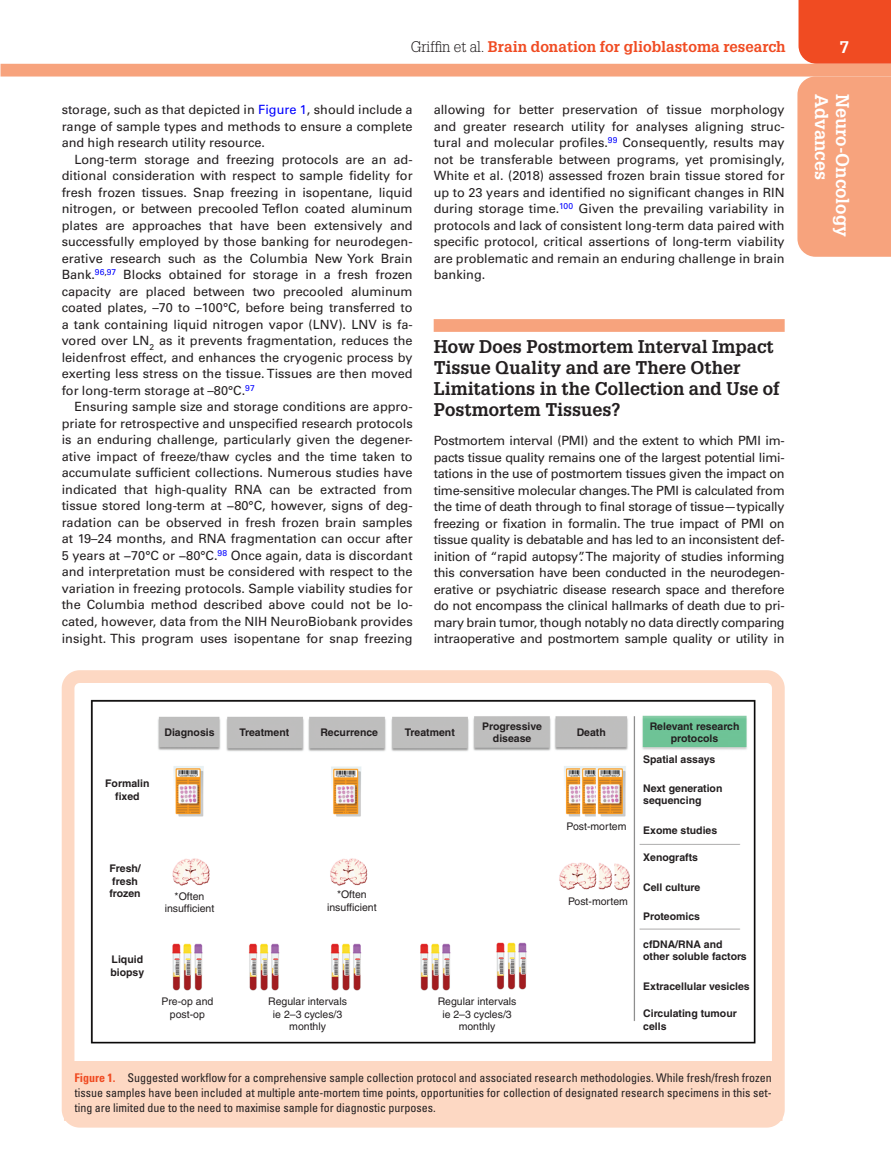
<style>
.page{position:relative;width:891px;height:1175px;background:#fff}
.page>*{position:absolute;margin:0;border:0;box-sizing:border-box;transform-origin:0 0}
.REV_HeadA{font:700 18px/21px "Glypha LT Std";color:#231f20}
.t1{font:700 18px "Glypha LT Std";color:#fff}
.t2{font:700 16.5px "Glypha LT Std";color:#fff}
.t3{font:700 15px "Glypha LT Std";color:#f04b22}
.REV_TextInd{font:12.75px/16.5px "Univers LT Std";color:#231f20;text-align:justify}
.REV_Text{font:12.75px/16.5px "Univers LT Std";letter-spacing:-.02em;color:#231f20;text-align:justify}
.FigCapt{font:condensed 12px/15px "Univers LT Std";color:#231f20;text-align:justify}
.t4{font:700 10.5px/12.6px "Helvetica";color:#231f20}
.t5{font:10.5px/12.6px "Helvetica";color:#231f20;text-align:center}
.s1{font-weight:300;color:#231f20}
.s2{color:#00f}
.s3{font-weight:700;color:#f04b22}
</style>
<div class="page">
<div style="left:799px;top:0;width:92px;height:64px;background:#f04b22"></div>
<div style="left:1px;top:64px;width:890px;height:12px;background:#f7a37d"></div>
<div style="left:797px;top:76px;width:94px;height:181px;background:#f7a37d"></div>
<div style="left:434px;top:319px;width:351px;height:13px;background:#f7a37d"></div>
<div style="left:65px;top:1060px;width:716px;height:59px;background:#fdd8c3"></div>
<img style="left:90px;top:699px;width:666px;height:345px">
<div style="left:62px;top:670px;width:723px;height:457px;border:13px solid #fdd8c3;border-radius:12px"></div>
<p class="t3" style="left:411px;top:37px;width:376px"><span class="s1">Griffin et al.</span> Brain donation for glioblastoma research</p>
<p class="t2" style="left:840px;top:37px;width:11px">7</p>
<h1 class="t1" style="left:833px;top:94px;width:88px;rotate:90deg">Advances</h1>
<h1 class="t1" style="left:854px;top:94px;width:145px;rotate:90deg">Neuro-Oncology</h1>
<p class="REV_TextInd" style="left:434px;top:102px;width:353px">allowing for better preservation of tissue morphology and greater research utility for analyses aligning struc&shy;tural and molecular profiles.<sup>99</sup> Consequently, results may not be transferable between programs, yet promisingly, White et al. (2018) assessed frozen brain tissue stored for up to 23 years and identified no significant changes in RIN during storage time.<sup>100</sup> Given the prevailing variability in protocols and lack of consistent long-term data paired with specific protocol, critical assertions of long-term viability are problematic and remain an enduring challenge in brain banking.</p>
<p class="REV_TextInd" style="left:62px;top:102px;width:353px">storage, such as that depicted in <span class="s2">Figure 1</span>, should include a range of sample types and methods to ensure a complete and high research utility resource.</p>
<p class="REV_TextInd" style="left:62px;top:151px;width:353px;text-indent:13px">Long-term storage and freezing protocols are an ad&shy;ditional consideration with respect to sample fidelity for fresh frozen tissues. Snap freezing in isopentane, liquid nitrogen, or between precooled Teflon coated aluminum plates are approaches that have been extensively and successfully employed by those banking for neurodegen&shy;erative research such as the Columbia New York Brain Bank.<sup>96</sup><sup>,</sup><sup>97</sup> Blocks obtained for storage in a fresh frozen capacity are placed between two precooled aluminum coated plates, –70 to –100°C, before being transferred to a tank containing liquid nitrogen vapor (LNV). LNV is fa&shy;vored over LN<sub>2</sub> as it prevents fragmentation, reduces the leidenfrost effect, and enhances the cryogenic process by exerting less stress on the tissue. Tissues are then moved for long-term storage at –80°C.<sup>97</sup></p>
<p class="REV_TextInd" style="left:62px;top:399px;width:353px;text-indent:13px">Ensuring sample size and storage conditions are appro&shy;priate for retrospective and unspecified research protocols is an enduring challenge, particularly given the degener&shy;ative impact of freeze/thaw cycles and the time taken to accumulate sufficient collections. Numerous studies have indicated that high-quality RNA can be extracted from tissue stored long-term at −80°C, however, signs of deg&shy;radation can be observed in fresh frozen brain samples at 19–24 months, and RNA fragmentation can occur after 5 years at −70°C or −80°C.<sup>98</sup> Once again, data is discordant and interpretation must be considered with respect to the variation in freezing protocols. Sample viability studies for the Columbia method described above could not be lo&shy;cated, however, data from the NIH NeuroBiobank provides insight. This program uses isopentane for snap freezing</p>
<h2 class="REV_HeadA" style="left:434px;top:335px;width:347px">How Does Postmortem Interval Impact Tissue Quality and are There Other Limitations in the Collection and Use of Postmortem Tissues?</h2>
<p class="REV_Text" style="left:434px;top:432px;width:353px">Postmortem interval (PMI) and the extent to which PMI im&shy;pacts tissue quality remains one of the largest potential limi&shy;tations in the use of postmortem tissues given the impact on time-sensitive molecular changes. The PMI is calculated from the time of death through to final storage of tissue—typically freezing or fixation in formalin. The true impact of PMI on tissue quality is debatable and has led to an inconsistent def&shy;inition of “rapid autopsy”. The majority of studies informing this conversation have been conducted in the neurodegen&shy;erative or psychiatric disease research space and therefore do not encompass the clinical hallmarks of death due to pri&shy;mary brain tumor, though notably no data directly comparing intraoperative and postmortem sample quality or utility in</p>
<p class="t4" style="left:105px;top:777px;width:46px;text-align:center">Formalin fixed</p>
<p class="t4" style="left:109px;top:861px;width:33px">Fresh/ fresh frozen</p>
<p class="t4" style="left:164px;top:726px;width:52px">Diagnosis</p>
<p class="t4" style="left:239px;top:726px;width:51px">Treatment</p>
<p class="t4" style="left:405px;top:726px;width:51px">Treatment</p>
<p class="t4" style="left:320px;top:726px;width:59px">Recurrence</p>
<p class="t4" style="left:482px;top:719px;width:61px;text-align:center">Progressive disease</p>
<p class="t4" style="left:577px;top:726px;width:31px">Death</p>
<p class="t5" style="left:567px;top:820px;width:61px">Post-mortem</p>
<p class="t5" style="left:165px;top:889px;width:51px">*Often insufficient</p>
<p class="t5" style="left:327px;top:888px;width:51px">*Often insufficient</p>
<p class="t5" style="left:568px;top:895px;width:61px">Post-mortem</p>
<p class="t4" style="left:110px;top:953px;width:35px">Liquid biopsy</p>
<p class="t5" style="left:161px;top:995px;width:53px">Pre-op and post-op</p>
<p class="t5" style="left:268px;top:995px;width:80px">Regular intervals ie 2–3 cycles/3 monthly</p>
<p class="t5" style="left:438px;top:995px;width:80px">Regular intervals ie 2–3 cycles/3 monthly</p>
<p class="t4" style="left:650px;top:719px;width:91px;text-align:center">Relevant research protocols</p>
<p class="t4" style="left:643px;top:753px;width:74px">Spatial assays</p>
<p class="t4" style="left:643px;top:781px;width:81px">Next generation sequencing</p>
<p class="t4" style="left:643px;top:823px;width:76px">Exome studies</p>
<p class="t4" style="left:643px;top:851px;width:56px">Xenografts</p>
<p class="t4" style="left:643px;top:881px;width:59px">Cell culture</p>
<p class="t4" style="left:643px;top:909px;width:58px">Proteomics</p>
<p class="t4" style="left:643px;top:937px;width:105px">cfDNA/RNA and other soluble factors</p>
<p class="t4" style="left:643px;top:979px;width:108px">Extracellular vesicles</p>
<p class="t4" style="left:643px;top:1007px;width:95px">Circulating tumour cells</p>
<p class="FigCapt" style="left:74px;top:1069px;width:699px"><span class="s3">Figure 1.</span> Suggested workflow for a comprehensive sample collection protocol and associated research methodologies. While fresh/fresh frozen tissue samples have been included at multiple ante-mortem time points, opportunities for collection of designated research specimens in this set&shy;ting are limited due to the need to maximise sample for diagnostic purposes.</p>
</div>
